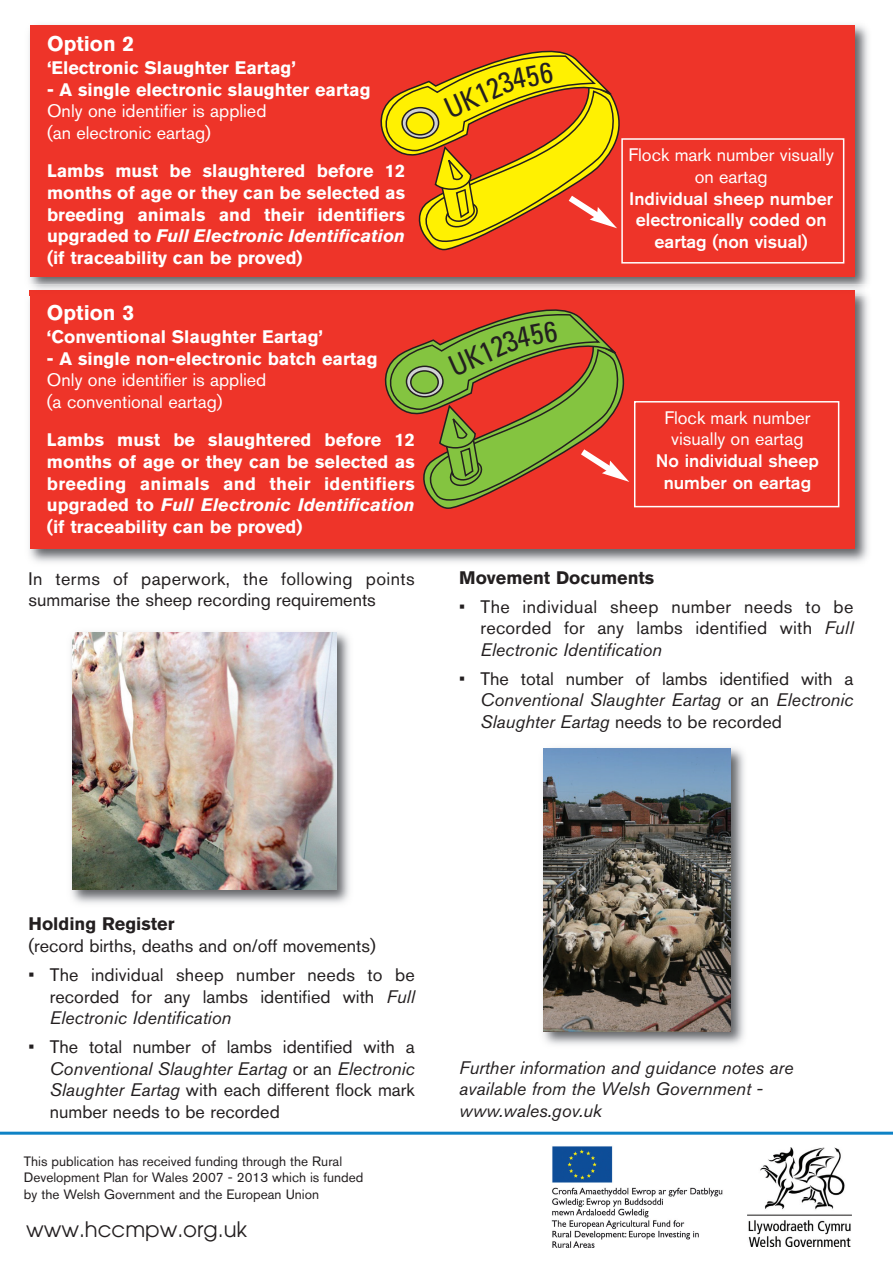
<style>
.page{position:relative;width:893px;height:1264px;background:#fff}
.page>*{position:absolute;margin:0;border:0;box-sizing:border-box;transform-origin:0 0}
.t1{font:condensed 28.95px "Univers";color:#231f20}
.t2{font:21.3px "Avant Garde";color:#231f20}
.t3{font:700 21px "Akzidenz Grotesk BQ";color:#fff}
.t4{font:18px/21.6px "Akzidenz Grotesk BQ";color:#231f20;text-align:justify}
.t5{font:700 18px/21.6px "Akzidenz Grotesk BQ";color:#fff;text-align:justify}
.t6{font:18px/21.6px "Akzidenz Grotesk BQ";color:#fff}
.t7{font:500 18px/21.6px "Akzidenz Grotesk BQ";color:#fff;text-align:center}
.t8{font:italic 18px/21.6px "Akzidenz Grotesk BQ";color:#231f20}
.t9{font:700 18px "Akzidenz Grotesk BQ";color:#231f20}
.t10{font:13.5px/16.2px "Akzidenz Grotesk BQ";color:#231f20}
.s1{font-style:italic}
</style>
<div class="page">
<img style="left:551px;top:1146px;width:172px;height:101px">
<img style="left:71px;top:632px;width:279px;height:272px">
<img style="left:73px;top:633px;width:263px;height:257px">
<img style="left:543px;top:748px;width:202px;height:297px">
<img style="left:544px;top:749px;width:187px;height:282px">
<hr style="left:0;top:1131px;width:893px;height:3px;background:#0e82c5">
<img style="left:747px;top:1147px;width:105px;height:100px">
<img style="left:29px;top:296px;width:839px;height:267px">
<div style="left:30px;top:291px;width:825px;height:257px;background:#ee3429"></div>
<div style="left:634px;top:401px;width:205px;height:106px;border:2px solid #fff"></div>
<img style="left:29px;top:24px;width:839px;height:260px">
<img style="left:29px;top:284px;width:836px;height:12px">
<img style="left:30px;top:291px;width:825px;height:5px">
<div style="left:30px;top:25px;width:825px;height:251px;background:#ee3429"></div>
<div style="left:621px;top:138px;width:223px;height:125px;border:2px solid #fff"></div>
<svg style="left:384px;top:309px;width:246px;height:200px"></svg>
<svg style="left:380px;top:50px;width:245px;height:213px"></svg>
<p class="t3" style="left:47px;top:36px;width:89px">Option 2</p>
<p class="t5" style="left:47px;top:59px;width:250px">‘Electronic Slaughter Eartag’</p>
<p class="t5" style="left:47px;top:80px;width:325px">- A single electronic slaughter eartag</p>
<p class="t6" style="left:47px;top:102px;width:221px">Only one identifier is applied (an electronic eartag)</p>
<p class="t5" style="left:47px;top:162px;width:360px">Lambs must be slaughtered before 12 months of age or they can be selected as breeding animals and their identifiers upgraded to <span class="s1">Full Electronic Identification </span>(if traceability can be proved)</p>
<p class="t3" style="left:47px;top:305px;width:89px">Option 3</p>
<p class="t5" style="left:47px;top:328px;width:278px">‘Conventional Slaughter Eartag’</p>
<p class="t5" style="left:47px;top:349px;width:332px">- A single non-electronic batch eartag</p>
<p class="t6" style="left:47px;top:371px;width:221px">Only one identifier is applied (a conventional eartag)</p>
<p class="t5" style="left:47px;top:431px;width:369px">Lambs must be slaughtered before 12 months of age or they can be selected as breeding animals and their identifiers upgraded to <span class="s1">Full Electronic Identification </span>(if traceability can be proved)</p>
<p class="t4" style="left:29px;top:569px;width:388px">In terms of paperwork, the following points summarise the sheep recording requirements</p>
<h1 class="t1" style="left:441px;top:100px;width:74px;rotate:-24deg">UK123</h1>
<h1 class="t1" style="left:446px;top:358px;width:74px;rotate:-24deg">UK123</h1>
<p class="t6" style="left:628px;top:146px;width:207px;text-align:center">Flock mark number visually on eartag</p>
<p class="t7" style="left:629px;top:189px;width:206px">Individual sheep number electronically coded on eartag (non visual)</p>
<p class="t6" style="left:664px;top:409px;width:148px;text-align:center">Flock mark number visually on eartag</p>
<p class="t7" style="left:656px;top:451px;width:165px">No individual sheep number on eartag</p>
<p class="t9" style="left:459px;top:571px;width:197px">Movement Documents</p>
<p class="t4" style="left:480px;top:597px;width:374px;text-indent:-21px">• The individual sheep number needs to be recorded for any lambs identified with <span class="s1">Full Electronic Identification</span></p>
<p class="t4" style="left:480px;top:669px;width:374px;text-indent:-21px">• The total number of lambs identified with a <span class="s1">Conventional Slaughter Eartag</span> or an <span class="s1">Electronic Slaughter Eartag</span> needs to be recorded</p>
<p class="t9" style="left:29px;top:918px;width:148px">Holding Register</p>
<p class="t4" style="left:29px;top:937px;width:349px">(record births, deaths and on/off movements)</p>
<p class="t4" style="left:50px;top:966px;width:366px;text-indent:-21px">• The individual sheep number needs to be recorded for any lambs identified with <span class="s1">Full Electronic Identification</span></p>
<p class="t4" style="left:50px;top:1038px;width:366px;text-indent:-21px">• The total number of lambs identified with a <span class="s1">Conventional Slaughter Eartag</span> or an <span class="s1">Electronic Slaughter Eartag</span> with each different flock mark number needs to be recorded</p>
<p class="t10" style="left:24px;top:1155px;width:341px">This publication has received funding through the Rural<br>Development Plan for Wales 2007 - 2013 which is funded by the Welsh Government and the European Union</p>
<p class="t2" style="left:26px;top:1221px;width:223px">www.hccmpw.org.uk</p>
<p class="t8" style="left:459px;top:1058px;width:336px">Further information and guidance notes are available from the Welsh Government - www.wales.gov.uk</p>
</div>
